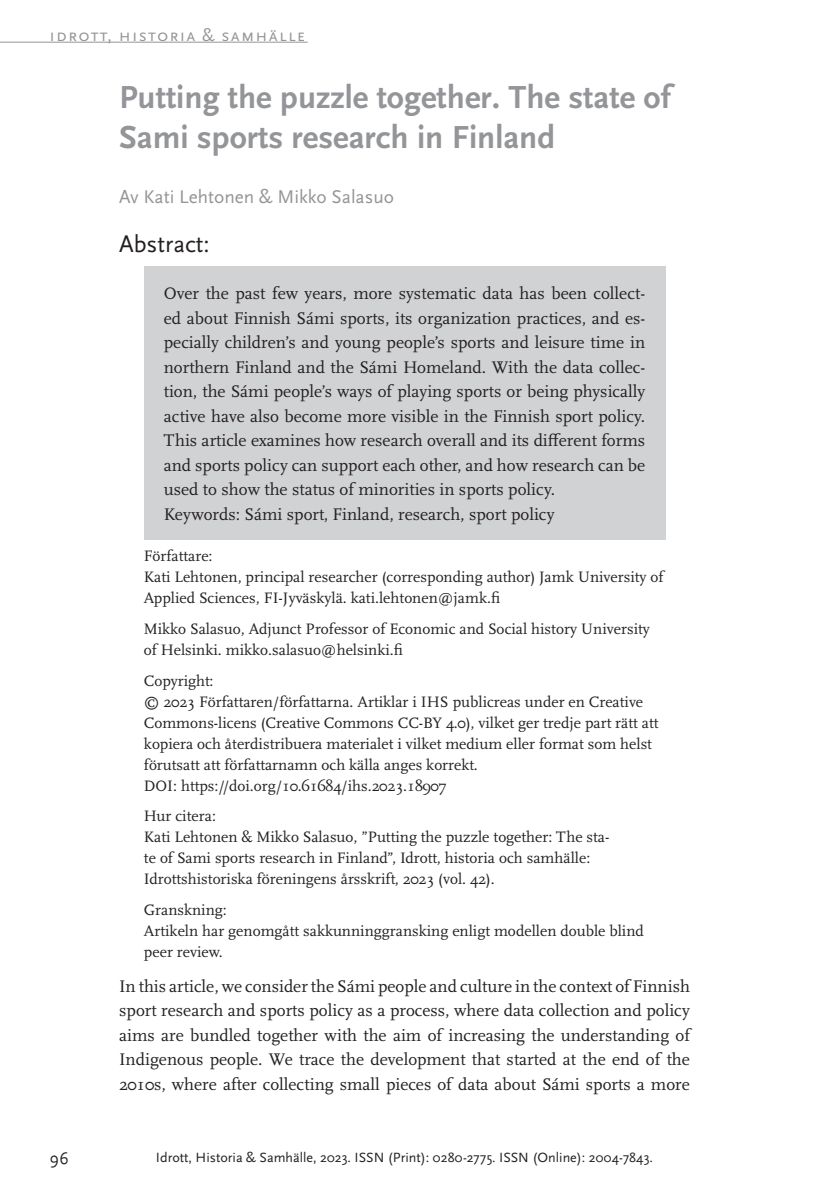
<style>
.page{position:relative;width:819px;height:1201px;background:#fff}
.page>*{position:absolute;margin:0;border:0;box-sizing:border-box;transform-origin:0 0}
.t1{font:700 33.25px/40.2px "Scala Sans Pro";color:#939598}
.t2{font:24.5px "Scala Sans Pro";color:#231f20}
.t3{font:19.25px "Scala Sans Pro";color:#939598}
.t4{font:17.5px/24.5px "Scala Pro";color:#231f20}
.t5{font:17.5px "Scala Sans Pro";letter-spacing:.07em;color:#939598}
.t6{font:17.5px "Scala Sans Pro";color:#231f20}
.t7{font:15.75px/21px "Scala Pro";color:#231f20}
.t8{font:14px "Scala Sans Pro";color:#231f20}
</style>
<div class="page">
<div style="left:144px;top:266px;width:521px;height:273px;background:#d1d2d4"></div>
<hr style="left:0;top:42px;width:308px;height:1px;background:#939598">
<p class="t5" style="left:50px;top:25px;width:257px">idrott, historia &amp; samhälle</p>
<h1 class="t1" style="left:119px;top:77px;width:552px">Putting the puzzle together. The state of<br>Sami sports research in Finland</h1>
<p class="t3" style="left:119px;top:185px;width:276px">Av Kati Lehtonen &amp; Mikko Salasuo</p>
<h2 class="t2" style="left:119px;top:230px;width:92px">Abstract:</h2>
<p class="t4" style="left:164px;top:281px;width:483px">Over the past few years, more systematic data has been collect&shy;ed about Finnish Sámi sports, its organization practices, and es&shy;pecially children’s and young people’s sports and leisure time in northern Finland and the Sámi Homeland. With the data collec&shy;tion, the Sámi people’s ways of playing sports or being physically active have also become more visible in the Finnish sport policy.<br>This article examines how research overall and its different forms and sports policy can support each other, and how research can be used to show the status of minorities in sports policy.<br>Keywords: Sámi sport, Finland, research, sport policy</p>
<p class="t7" style="left:144px;top:545px;width:521px">Författare:<br>Kati Lehtonen, principal researcher (corresponding author) Jamk University of<br>Applied Sciences, FI-Jyväskylä. kati.lehtonen@jamk.fi</p>
<p class="t7" style="left:144px;top:618px;width:507px">Mikko Salasuo, Adjunct Professor of Economic and Social history University of Helsinki. mikko.salasuo@helsinki.fi</p>
<p class="t7" style="left:144px;top:670px;width:516px">Copyright:<br>© 2023 Författaren/författarna. Artiklar i IHS publicreas under en Creative Commons-licens (Creative Commons CC-BY 4.0), vilket ger tredje part rätt att kopiera och återdistribuera materialet i vilket medium eller format som helst förutsatt att författarnamn och källa anges korrekt.<br>DOI: https://doi.org/10.61684/ihs.2023.18907</p>
<p class="t7" style="left:144px;top:806px;width:467px">Hur citera:<br>Kati Lehtonen &amp; Mikko Salasuo, ”Putting the puzzle together: The sta&shy;te of Sami sports research in Finland”, Idrott, historia och samhälle:<br>Idrottshistoriska föreningens årsskrift, 2023 (vol. 42).</p>
<p class="t7" style="left:144px;top:900px;width:501px">Granskning:<br>Artikeln har genomgått sakkunninggransking enligt modellen double blind peer review.</p>
<p class="t4" style="left:119px;top:974px;width:572px;text-align:justify">In this article, we consider the Sámi people and culture in the context of Finnish sport research and sports policy as a process, where data collection and policy aims are bundled together with the aim of increasing the understanding of Indigenous people. We trace the development that started at the end of the 2010s, where after collecting small pieces of data about Sámi sports a more</p>
<p class="t6" style="left:50px;top:1148px;width:21px">96</p>
<p class="t8" style="left:156px;top:1149px;width:498px">Idrott, Historia &amp; Samhälle, 2023. ISSN (Print): 0280-2775. ISSN (Online): 2004-7843.</p>
</div>
